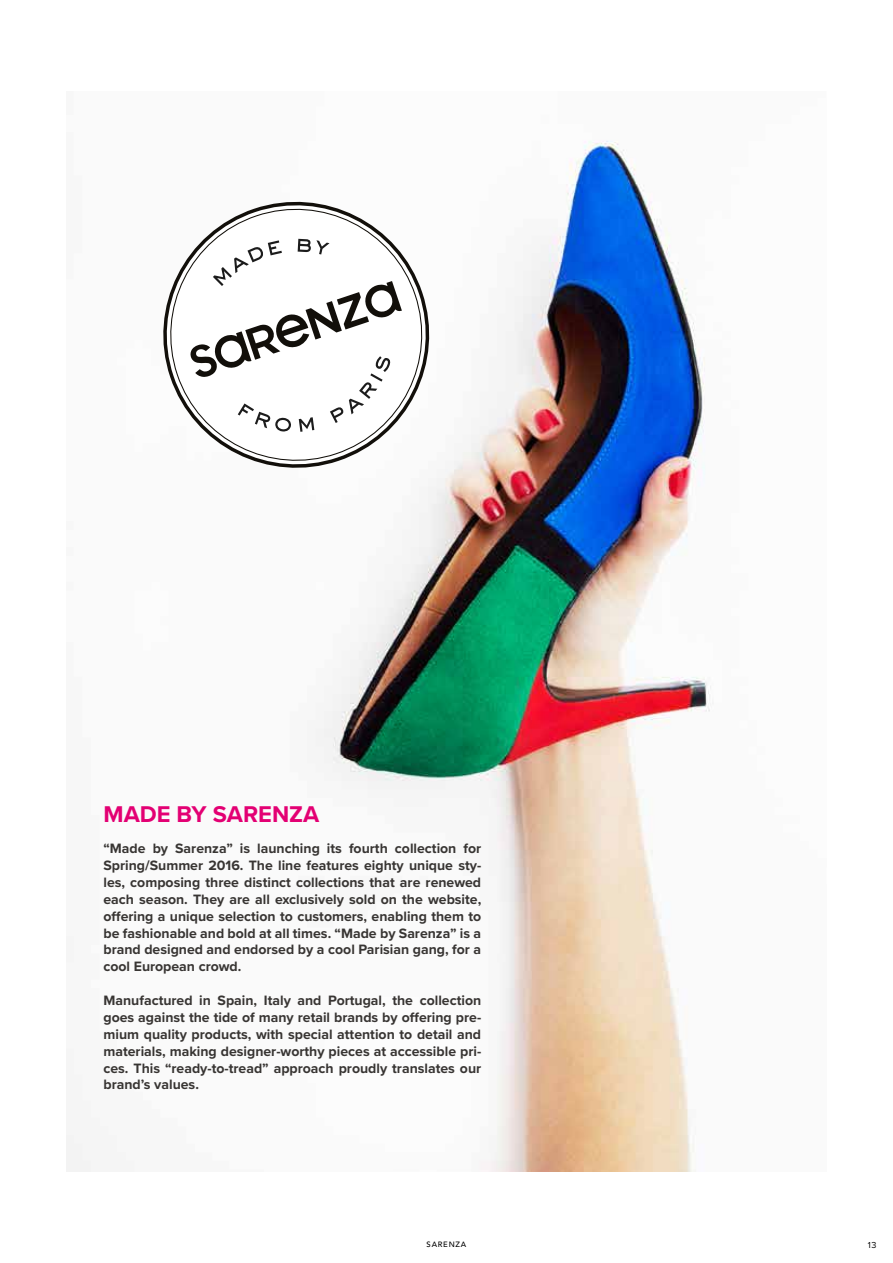
<style>
.page{position:relative;width:893px;height:1263px;background:#fff}
.page>*{position:absolute;margin:0;border:0;box-sizing:border-box;transform-origin:0 0}
.t1{font:700 23.7px "Proxima Nova";color:#e30073}
.t2{font:700 14.1px/17px "Proxima Nova";color:#383533;text-align:justify}
.t3{font:9px "Proxima Nova";color:#000}
.t4{font:500 7.65px "Avenir";letter-spacing:.1em;color:#000}
</style>
<div class="page">
<img style="left:67px;top:141px;width:646px;height:1031px">
<svg style="left:147px;top:185px;width:298px;height:299px"></svg>
<svg style="left:155px;top:193px;width:283px;height:283px"></svg>
<h1 class="t1" style="left:103px;top:800px;width:217px">MADE BY SARENZA</h1>
<p class="t2" style="left:103px;top:840px;width:379px">“Made by Sarenza” is launching its fourth collection for Spring/Summer 2016. The line features eighty unique sty&shy;les, composing three distinct collections that are renewed each season. They are all exclusively sold on the website, offering a unique selection to customers, enabling them to be fashionable and bold at all times. “Made by Sarenza” is a brand designed and endorsed by a cool Parisian gang, for a cool European crowd.</p>
<p class="t2" style="left:103px;top:992px;width:379px">Manufactured in Spain, Italy and Portugal, the collection goes against the tide of many retail brands by offering pre&shy;mium quality products, with special attention to detail and materials, making designer-worthy pieces at accessible pri&shy;ces. This “ready-to-tread” approach proudly translates our brand’s values.</p>
<p class="t4" style="left:427px;top:1239px;width:41px">SARENZA</p>
<p class="t3" style="left:868px;top:1239px;width:10px">13</p>
</div>
